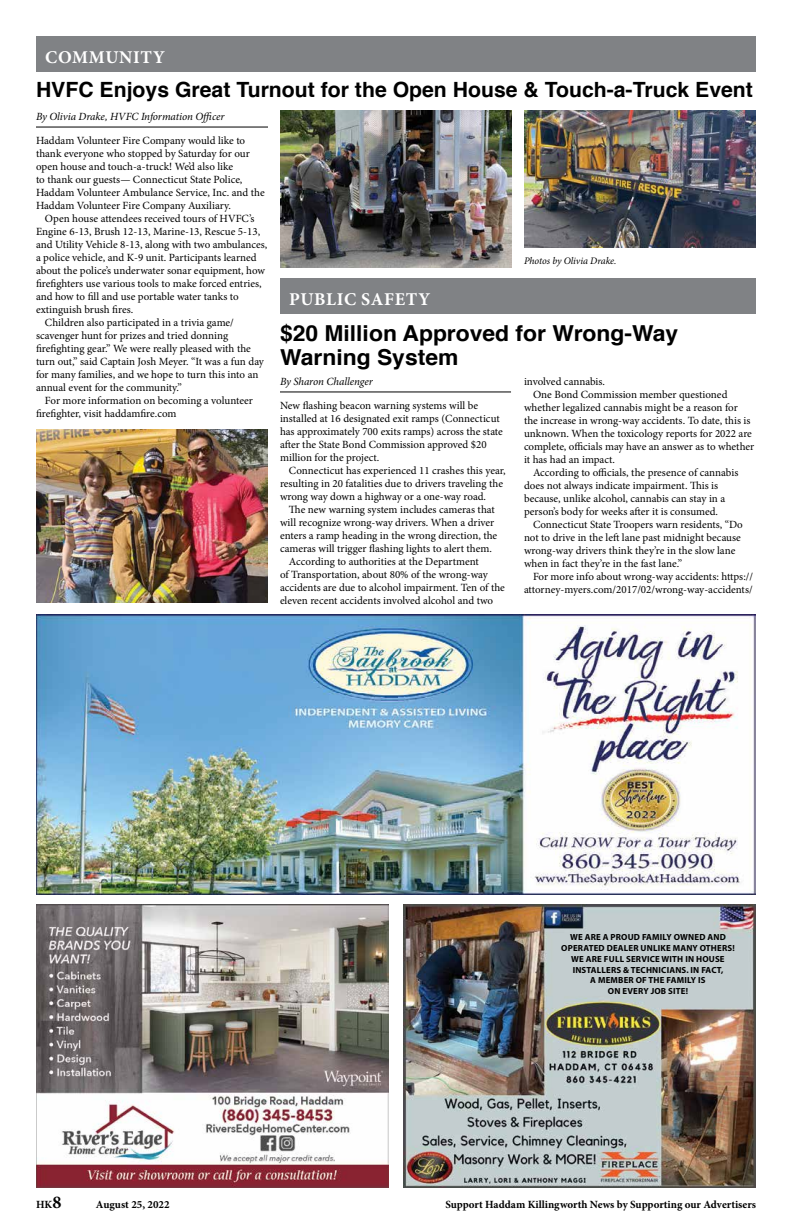
<style>
.page{position:relative;width:792px;height:1224px;background:#fff}
.page>*{position:absolute;margin:0;border:0;box-sizing:border-box;transform-origin:0 0}
.t1{font:700 22px/24px "Helvetica";color:#000;scale:1.04 1}
.t2{font:700 21px "Helvetica";color:#000}
.t3{font:700 18px "Minion Pro";letter-spacing:.035em;color:#fff}
.t4{font:11px/13px "Minion Pro";color:#000}
.t5{font:700 11px "Minion Pro";color:#000}
.t6{font:italic 11px "Minion Pro";letter-spacing:-.005em;color:#000}
.t7{font:italic 10px "Minion Pro";letter-spacing:-.005em;color:#000}
.t8{font:700 8.9px/10.8px "Myriad Pro";letter-spacing:.02em;color:#000;text-align:center}
.s1{font-size:18px}
</style>
<div class="page">
<img style="left:403px;top:905px;width:353px;height:283px">
<img style="left:36px;top:905px;width:353px;height:283px">
<img style="left:36px;top:614px;width:720px;height:281px">
<hr style="left:36px;top:127px;width:232px;height:1px;background:#000">
<div style="left:36px;top:36px;width:720px;height:36px;background:#808285"></div>
<hr style="left:280px;top:392px;width:231px;height:1px;background:#000">
<div style="left:280px;top:278px;width:476px;height:36px;background:#808285"></div>
<img style="left:36px;top:429px;width:232px;height:174px">
<img style="left:280px;top:111px;width:232px;height:157px">
<img style="left:524px;top:111px;width:232px;height:137px">
<h3 class="t3" style="left:45px;top:44px;width:121px">COMMUNITY</h3>
<h2 class="t2" style="left:36px;top:73px;width:718px">HVFC Enjoys Great Turnout for the Open House &amp; Touch-a-Truck Event</h2>
<p class="t4" style="left:36px;top:134px;width:230px">Haddam Volunteer Fire Company would like to thank everyone who stopped by Saturday for our open house and touch-a-truck! We’d also like<br>to thank our guests— Connecticut State Police, Haddam Volunteer Ambulance Service, Inc. and the Haddam Volunteer Fire Company Auxiliary.</p>
<p class="t4" style="left:45px;top:212px;width:211px">Open house attendees received tours of HVFC’s</p>
<p class="t4" style="left:36px;top:225px;width:226px">Engine 6-13, Brush 12-13, Marine-13, Rescue 5-13,</p>
<p class="t4" style="left:36px;top:238px;width:233px">and Utility Vehicle 8-13, along with two ambulances,</p>
<p class="t4" style="left:36px;top:251px;width:222px">a police vehicle, and K-9 unit. Participants learned</p>
<p class="t4" style="left:36px;top:264px;width:231px">about the police’s underwater sonar equipment, how</p>
<p class="t4" style="left:36px;top:277px;width:227px">firefighters use various tools to make forced entries,</p>
<p class="t4" style="left:36px;top:290px;width:204px">and how to fill and use portable water tanks to</p>
<p class="t4" style="left:36px;top:303px;width:99px">extinguish brush fires.</p>
<p class="t4" style="left:45px;top:316px;width:190px">Children also participated in a trivia game/</p>
<p class="t4" style="left:36px;top:329px;width:194px">scavenger hunt for prizes and tried donning</p>
<p class="t4" style="left:36px;top:342px;width:216px">firefighting gear.” We were really pleased with the</p>
<p class="t4" style="left:36px;top:355px;width:230px">turn out,” said Captain Josh Meyer. “It was a fun day</p>
<p class="t4" style="left:36px;top:368px;width:224px">for many families, and we hope to turn this into an</p>
<p class="t4" style="left:36px;top:381px;width:147px">annual event for the community.”</p>
<p class="t4" style="left:45px;top:394px;width:209px">For more information on becoming a volunteer</p>
<p class="t4" style="left:36px;top:407px;width:142px">firefighter, visit haddamfire.com</p>
<p class="t6" style="left:36px;top:109px;width:190px">By Olivia Drake, HVFC Information Officer</p>
<p class="t7" style="left:524px;top:254px;width:94px">Photos by Olivia Drake.</p>
<h3 class="t3" style="left:289px;top:286px;width:143px">PUBLIC SAFETY</h3>
<h1 class="t1" style="left:280px;top:321px;width:385px">$20 Million Approved for Wrong-Way<br>Warning System</h1>
<p class="t4" style="left:280px;top:399px;width:224px">New flashing beacon warning systems will be installed at 16 designated exit ramps (Connecticut has approximately 700 exits ramps) across the state after the State Bond Commission approved $20 million for the project.</p>
<p class="t4" style="left:280px;top:464px;width:227px;text-indent:9px">Connecticut has experienced 11 crashes this year, resulting in 20 fatalities due to drivers traveling the wrong way down a highway or a one-way road.</p>
<p class="t4" style="left:289px;top:503px;width:207px">The new warning system includes cameras that</p>
<p class="t4" style="left:280px;top:516px;width:216px">will recognize wrong-way drivers. When a driver</p>
<p class="t4" style="left:280px;top:529px;width:219px">enters a ramp heading in the wrong direction, the</p>
<p class="t4" style="left:280px;top:542px;width:213px">cameras will trigger flashing lights to alert them.</p>
<p class="t4" style="left:289px;top:555px;width:192px">According to authorities at the Department</p>
<p class="t4" style="left:280px;top:568px;width:209px">of Transportation, about 80% of the wrong-way</p>
<p class="t4" style="left:280px;top:581px;width:226px">accidents are due to alcohol impairment. Ten of the</p>
<p class="t4" style="left:280px;top:594px;width:215px">eleven recent accidents involved alcohol and two</p>
<p class="t4" style="left:524px;top:375px;width:83px">involved cannabis.</p>
<p class="t4" style="left:533px;top:388px;width:196px">One Bond Commission member questioned</p>
<p class="t4" style="left:524px;top:401px;width:215px">whether legalized cannabis might be a reason for</p>
<p class="t4" style="left:524px;top:414px;width:228px">the increase in wrong-way accidents. To date, this is</p>
<p class="t4" style="left:524px;top:427px;width:230px">unknown. When the toxicology reports for 2022 are</p>
<p class="t4" style="left:524px;top:440px;width:232px">complete, officials may have an answer as to whether</p>
<p class="t4" style="left:524px;top:453px;width:93px">it has had an impact.</p>
<p class="t4" style="left:533px;top:466px;width:207px">According to officials, the presence of cannabis</p>
<p class="t4" style="left:524px;top:479px;width:196px">does not always indicate impairment. This is</p>
<p class="t4" style="left:524px;top:492px;width:203px">because, unlike alcohol, cannabis can stay in a</p>
<p class="t4" style="left:524px;top:505px;width:196px">person’s body for weeks after it is consumed.</p>
<p class="t4" style="left:533px;top:518px;width:211px">Connecticut State Troopers warn residents, “Do</p>
<p class="t4" style="left:524px;top:531px;width:218px">not to drive in the left lane past midnight because</p>
<p class="t4" style="left:524px;top:544px;width:213px">wrong-way drivers think they’re in the slow lane</p>
<p class="t4" style="left:524px;top:557px;width:160px">when in fact they’re in the fast lane.”</p>
<p class="t4" style="left:533px;top:570px;width:222px">For more info about wrong-way accidents: https://</p>
<p class="t4" style="left:524px;top:583px;width:230px">attorney-myers.com/2017/02/wrong-way-accidents/</p>
<p class="t6" style="left:280px;top:374px;width:94px">By Sharon Challenger</p>
<p class="t8" style="left:561px;top:932px;width:175px">WE ARE A PROUD FAMILY OWNED AND<br>OPERATED DEALER UNLIKE MANY OTHERS!<br>WE ARE FULL SERVICE WITH IN HOUSE<br>INSTALLERS &amp; TECHNICIANS. IN FACT,<br>A MEMBER OF THE FAMILY IS<br>ON EVERY JOB SITE!</p>
<p class="t5" style="left:36px;top:1197px;width:27px">HK<span class="s1">8</span></p>
<p class="t5" style="left:96px;top:1197px;width:75px">August 25, 2022</p>
<p class="t5" style="left:445px;top:1197px;width:312px">Support Haddam Killingworth News by Supporting our Advertisers</p>
</div>
